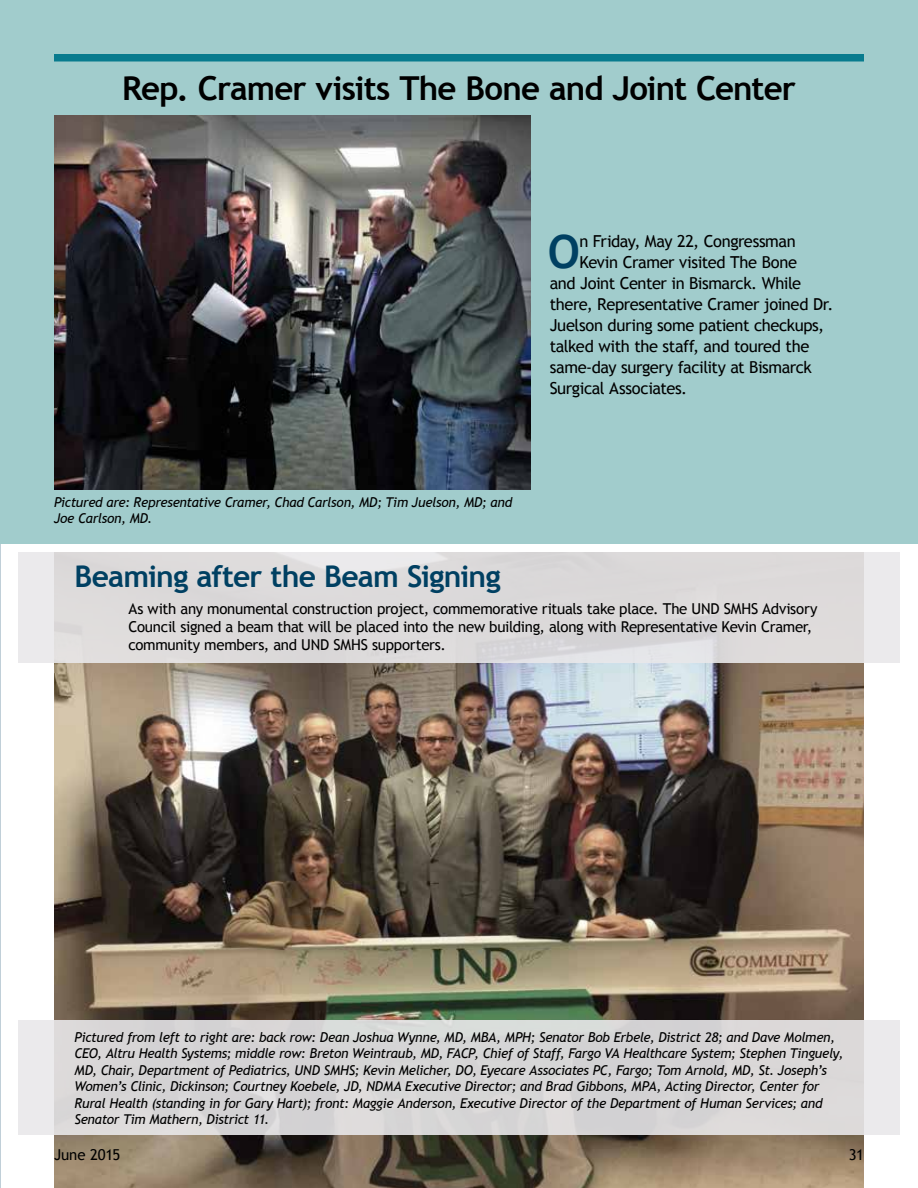
<style>
.page{position:relative;width:918px;height:1188px;background:#fff}
.page>*{position:absolute;margin:0;border:0;box-sizing:border-box;transform-origin:0 0}
.t1{font:700 45.9px "Trebuchet MS";color:#004062}
.t2{font:700 33px "Trebuchet MS";letter-spacing:-.025em;color:#000}
.t3{font:700 30px "Trebuchet MS";letter-spacing:-.025em;color:#004062}
.t4{font:16.5px "Trebuchet MS";letter-spacing:-.025em;color:#000}
.t5{font:15px/18px "Trebuchet MS";letter-spacing:-.02em;color:#000}
.t6{font:italic 13.5px/16.5px "Trebuchet MS";letter-spacing:-.02em;color:#000}
</style>
<div class="page">
<img style="left:54px;top:663px;width:810px;height:525px">
<div style="left:0;top:0;width:918px;height:543px;background:#a1cccc"></div>
<div style="left:54px;top:54px;width:810px;height:8px;background:#087b8e"></div>
<img style="left:54px;top:116px;width:476px;height:373px">
<svg style="left:18px;top:1021px;width:882px;height:114px;background:#d8d7d8"></svg>
<svg style="left:18px;top:553px;width:882px;height:110px;background:#dddbdc"></svg>
<h2 class="t2" style="left:122px;top:68px;width:675px">Rep. Cramer visits The Bone and Joint Center</h2>
<h1 class="t1" style="left:548px;top:223px;width:30px">O</h1>
<p class="t4" style="left:579px;top:231px;width:218px">n Friday, May 22, Congressman</p>
<p class="t4" style="left:579px;top:252px;width:219px">Kevin Cramer visited The Bone</p>
<p class="t4" style="left:550px;top:273px;width:253px">and Joint Center in Bismarck. While</p>
<p class="t4" style="left:550px;top:294px;width:285px">there, Representative Cramer joined Dr.</p>
<p class="t4" style="left:550px;top:315px;width:276px">Juelson during some patient checkups,</p>
<p class="t4" style="left:550px;top:336px;width:261px">talked with the staff, and toured the</p>
<p class="t4" style="left:550px;top:357px;width:264px">same-day surgery facility at Bismarck</p>
<p class="t4" style="left:550px;top:378px;width:139px">Surgical Associates.</p>
<p class="t6" style="left:54px;top:494px;width:460px">Pictured are: Representative Cramer, Chad Carlson, MD; Tim Juelson, MD; and<br>Joe Carlson, MD.</p>
<h3 class="t3" style="left:75px;top:558px;width:428px">Beaming after the Beam Signing</h3>
<p class="t5" style="left:129px;top:600px;width:691px">As with any monumental construction project, commemorative rituals take place. The UND SMHS Advisory<br>Council signed a beam that will be placed into the new building, along with Representative Kevin Cramer, community members, and UND SMHS supporters.</p>
<p class="t6" style="left:75px;top:1029px;width:770px">Pictured from left to right are: back row: Dean Joshua Wynne, MD, MBA, MPH; Senator Bob Erbele, District 28; and Dave Molmen, CEO, Altru Health Systems; middle row: Breton Weintraub, MD, FACP, Chief of Staff, Fargo VA Healthcare System; Stephen Tinguely, MD, Chair, Department of Pediatrics, UND SMHS; Kevin Melicher, DO, Eyecare Associates PC, Fargo; Tom Arnold, MD, St. Joseph’s Women’s Clinic, Dickinson; Courtney Koebele, JD, NDMA Executive Director; and Brad Gibbons, MPA, Acting Director, Center for Rural Health (standing in for Gary Hart); front: Maggie Anderson, Executive Director of the Department of Human Services; and Senator Tim Mathern, District 11.</p>
<p class="t5" style="left:54px;top:1146px;width:68px">June 2015</p>
<p class="t5" style="left:849px;top:1146px;width:17px">31</p>
</div>
